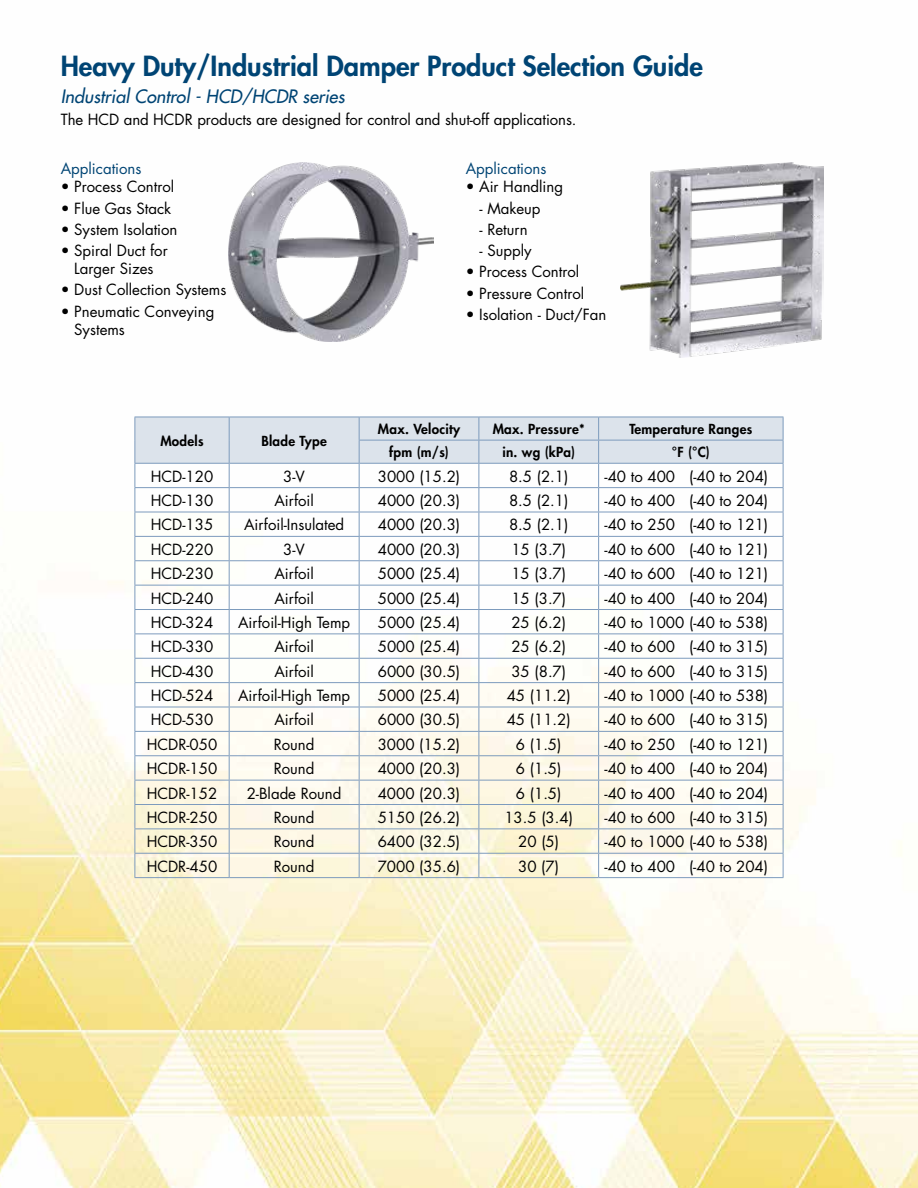
<style>
.page{position:relative;width:918px;height:1188px;background:#fff}
.page>*{position:absolute;margin:0;border:0;box-sizing:border-box;transform-origin:0 0}
.t1{font:800 27px "Futura Std";color:#004474}
.t2{font:italic 500 18px "Futura Std";color:#004474}
.t3{font:15px/18px "Futura Std";color:#000;text-align:center}
.t4{font:15px "Futura Std";color:#004474}
.t5{font:800 13.5px "Futura Std";letter-spacing:.02em;color:#000}
</style>
<div class="page">
<img style="left:0;top:237px;width:918px;height:951px">
<img style="left:229px;top:162px;width:204px;height:180px">
<img style="left:621px;top:162px;width:203px;height:195px">
<svg style="left:135px;top:417px;width:649px;height:460px"></svg>
<hr style="left:135px;top:877px;width:94px;height:1px;background:#7d9bbd">
<hr style="left:229px;top:877px;width:130px;height:1px;background:#7d9bbd">
<hr style="left:359px;top:877px;width:120px;height:1px;background:#7d9bbd">
<hr style="left:479px;top:877px;width:120px;height:1px;background:#7d9bbd">
<hr style="left:599px;top:877px;width:184px;height:1px;background:#7d9bbd">
<h1 class="t1" style="left:61px;top:49px;width:644px">Heavy Duty/Industrial Damper Product Selection Guide</h1>
<p class="t3" style="left:61px;top:111px;width:517px">The HCD and HCDR products are designed for control and shut-off applications.</p>
<p class="t2" style="left:61px;top:85px;width:285px">Industrial Control - HCD/HCDR series</p>
<p class="t4" style="left:61px;top:159px;width:82px">Applications</p>
<p class="t3" style="left:61px;top:178px;width:115px">• Process Control</p>
<p class="t3" style="left:61px;top:199px;width:112px">• Flue Gas Stack</p>
<p class="t3" style="left:61px;top:221px;width:118px">• System Isolation</p>
<p class="t3" style="left:61px;top:242px;width:108px">• Spiral Duct for<br>Larger Sizes</p>
<p class="t3" style="left:61px;top:281px;width:167px">• Dust Collection Systems</p>
<p class="t3" style="left:74px;top:302px;width:142px;text-align:left;text-indent:-14px">• Pneumatic Conveying<br>Systems</p>
<p class="t5" style="left:160px;top:432px;width:45px">Models</p>
<p class="t5" style="left:261px;top:432px;width:67px">Blade Type</p>
<p class="t4" style="left:466px;top:159px;width:82px">Applications</p>
<p class="t3" style="left:466px;top:178px;width:99px">• Air Handling</p>
<p class="t3" style="left:480px;top:199px;width:63px">- Makeup</p>
<p class="t3" style="left:480px;top:221px;width:49px">- Return</p>
<p class="t3" style="left:480px;top:242px;width:53px">- Supply</p>
<p class="t3" style="left:466px;top:263px;width:115px">• Process Control</p>
<p class="t3" style="left:466px;top:284px;width:120px">• Pressure Control</p>
<p class="t3" style="left:466px;top:305px;width:142px">• Isolation - Duct/Fan</p>
<p class="t5" style="left:378px;top:421px;width:84px">Max. Velocity</p>
<p class="t5" style="left:493px;top:421px;width:94px">Max. Pressure*</p>
<p class="t5" style="left:629px;top:421px;width:124px">Temperature Ranges</p>
<p class="t5" style="left:389px;top:444px;width:61px">fpm (m/s)</p>
<p class="t5" style="left:502px;top:444px;width:74px">in. wg (kPa)</p>
<p class="t5" style="left:672px;top:444px;width:40px">°F (°C)</p>
<p class="t3" style="left:151px;top:467px;width:64px">HCD-120</p>
<p class="t3" style="left:283px;top:467px;width:23px">3-V</p>
<p class="t3" style="left:378px;top:467px;width:84px">3000 (15.2)</p>
<p class="t3" style="left:509px;top:467px;width:61px">8.5 (2.1)</p>
<p class="t3" style="left:605px;top:467px;width:165px">-40 to 400 (-40 to 204)</p>
<p class="t3" style="left:151px;top:492px;width:64px">HCD-130</p>
<p class="t3" style="left:274px;top:492px;width:41px">Airfoil</p>
<p class="t3" style="left:378px;top:492px;width:84px">4000 (20.3)</p>
<p class="t3" style="left:509px;top:492px;width:61px">8.5 (2.1)</p>
<p class="t3" style="left:605px;top:492px;width:165px">-40 to 400 (-40 to 204)</p>
<p class="t3" style="left:151px;top:516px;width:64px">HCD-135</p>
<p class="t3" style="left:244px;top:516px;width:102px">Airfoil-Insulated</p>
<p class="t3" style="left:378px;top:516px;width:84px">4000 (20.3)</p>
<p class="t3" style="left:509px;top:516px;width:61px">8.5 (2.1)</p>
<p class="t3" style="left:605px;top:516px;width:165px">-40 to 250 (-40 to 121)</p>
<p class="t3" style="left:151px;top:540px;width:64px">HCD-220</p>
<p class="t3" style="left:283px;top:540px;width:23px">3-V</p>
<p class="t3" style="left:378px;top:540px;width:84px">4000 (20.3)</p>
<p class="t3" style="left:511px;top:540px;width:56px">15 (3.7)</p>
<p class="t3" style="left:605px;top:540px;width:165px">-40 to 600 (-40 to 121)</p>
<p class="t3" style="left:151px;top:565px;width:64px">HCD-230</p>
<p class="t3" style="left:274px;top:565px;width:41px">Airfoil</p>
<p class="t3" style="left:378px;top:565px;width:84px">5000 (25.4)</p>
<p class="t3" style="left:511px;top:565px;width:56px">15 (3.7)</p>
<p class="t3" style="left:605px;top:565px;width:165px">-40 to 600 (-40 to 121)</p>
<p class="t3" style="left:151px;top:589px;width:64px">HCD-240</p>
<p class="t3" style="left:274px;top:589px;width:41px">Airfoil</p>
<p class="t3" style="left:378px;top:589px;width:84px">5000 (25.4)</p>
<p class="t3" style="left:511px;top:589px;width:56px">15 (3.7)</p>
<p class="t3" style="left:605px;top:589px;width:165px">-40 to 400 (-40 to 204)</p>
<p class="t3" style="left:151px;top:614px;width:64px">HCD-324</p>
<p class="t3" style="left:238px;top:614px;width:114px">Airfoil-High Temp</p>
<p class="t3" style="left:378px;top:614px;width:84px">5000 (25.4)</p>
<p class="t3" style="left:511px;top:614px;width:56px">25 (6.2)</p>
<p class="t3" style="left:605px;top:614px;width:165px">-40 to 1000 (-40 to 538)</p>
<p class="t3" style="left:151px;top:638px;width:64px">HCD-330</p>
<p class="t3" style="left:274px;top:638px;width:41px">Airfoil</p>
<p class="t3" style="left:378px;top:638px;width:84px">5000 (25.4)</p>
<p class="t3" style="left:511px;top:638px;width:56px">25 (6.2)</p>
<p class="t3" style="left:605px;top:638px;width:165px">-40 to 600 (-40 to 315)</p>
<p class="t3" style="left:151px;top:662px;width:64px">HCD-430</p>
<p class="t3" style="left:274px;top:662px;width:41px">Airfoil</p>
<p class="t3" style="left:378px;top:662px;width:84px">6000 (30.5)</p>
<p class="t3" style="left:511px;top:662px;width:56px">35 (8.7)</p>
<p class="t3" style="left:605px;top:662px;width:165px">-40 to 600 (-40 to 315)</p>
<p class="t3" style="left:151px;top:687px;width:64px">HCD-524</p>
<p class="t3" style="left:238px;top:687px;width:114px">Airfoil-High Temp</p>
<p class="t3" style="left:378px;top:687px;width:84px">5000 (25.4)</p>
<p class="t3" style="left:507px;top:687px;width:66px">45 (11.2)</p>
<p class="t3" style="left:605px;top:687px;width:165px">-40 to 1000 (-40 to 538)</p>
<p class="t3" style="left:151px;top:711px;width:64px">HCD-530</p>
<p class="t3" style="left:274px;top:711px;width:41px">Airfoil</p>
<p class="t3" style="left:378px;top:711px;width:84px">6000 (30.5)</p>
<p class="t3" style="left:507px;top:711px;width:66px">45 (11.2)</p>
<p class="t3" style="left:605px;top:711px;width:165px">-40 to 600 (-40 to 315)</p>
<p class="t3" style="left:147px;top:735px;width:72px">HCDR-050</p>
<p class="t3" style="left:274px;top:735px;width:42px">Round</p>
<p class="t3" style="left:378px;top:735px;width:84px">3000 (15.2)</p>
<p class="t3" style="left:516px;top:735px;width:47px">6 (1.5)</p>
<p class="t3" style="left:605px;top:735px;width:165px">-40 to 250 (-40 to 121)</p>
<p class="t3" style="left:147px;top:760px;width:72px">HCDR-150</p>
<p class="t3" style="left:274px;top:760px;width:42px">Round</p>
<p class="t3" style="left:378px;top:760px;width:84px">4000 (20.3)</p>
<p class="t3" style="left:516px;top:760px;width:47px">6 (1.5)</p>
<p class="t3" style="left:605px;top:760px;width:165px">-40 to 400 (-40 to 204)</p>
<p class="t3" style="left:147px;top:784px;width:72px">HCDR-152</p>
<p class="t3" style="left:247px;top:784px;width:96px">2-Blade Round</p>
<p class="t3" style="left:378px;top:784px;width:84px">4000 (20.3)</p>
<p class="t3" style="left:516px;top:784px;width:47px">6 (1.5)</p>
<p class="t3" style="left:605px;top:784px;width:165px">-40 to 400 (-40 to 204)</p>
<p class="t3" style="left:147px;top:809px;width:72px">HCDR-250</p>
<p class="t3" style="left:274px;top:809px;width:42px">Round</p>
<p class="t3" style="left:378px;top:809px;width:84px">5150 (26.2)</p>
<p class="t3" style="left:504px;top:809px;width:70px">13.5 (3.4)</p>
<p class="t3" style="left:605px;top:809px;width:165px">-40 to 600 (-40 to 315)</p>
<p class="t3" style="left:147px;top:833px;width:72px">HCDR-350</p>
<p class="t3" style="left:274px;top:833px;width:42px">Round</p>
<p class="t3" style="left:378px;top:833px;width:84px">6400 (32.5)</p>
<p class="t3" style="left:518px;top:833px;width:42px">20 (5)</p>
<p class="t3" style="left:605px;top:833px;width:165px">-40 to 1000 (-40 to 538)</p>
<p class="t3" style="left:147px;top:857px;width:72px">HCDR-450</p>
<p class="t3" style="left:274px;top:857px;width:42px">Round</p>
<p class="t3" style="left:378px;top:857px;width:84px">7000 (35.6)</p>
<p class="t3" style="left:518px;top:857px;width:42px">30 (7)</p>
<p class="t3" style="left:605px;top:857px;width:165px">-40 to 400 (-40 to 204)</p>
</div>
